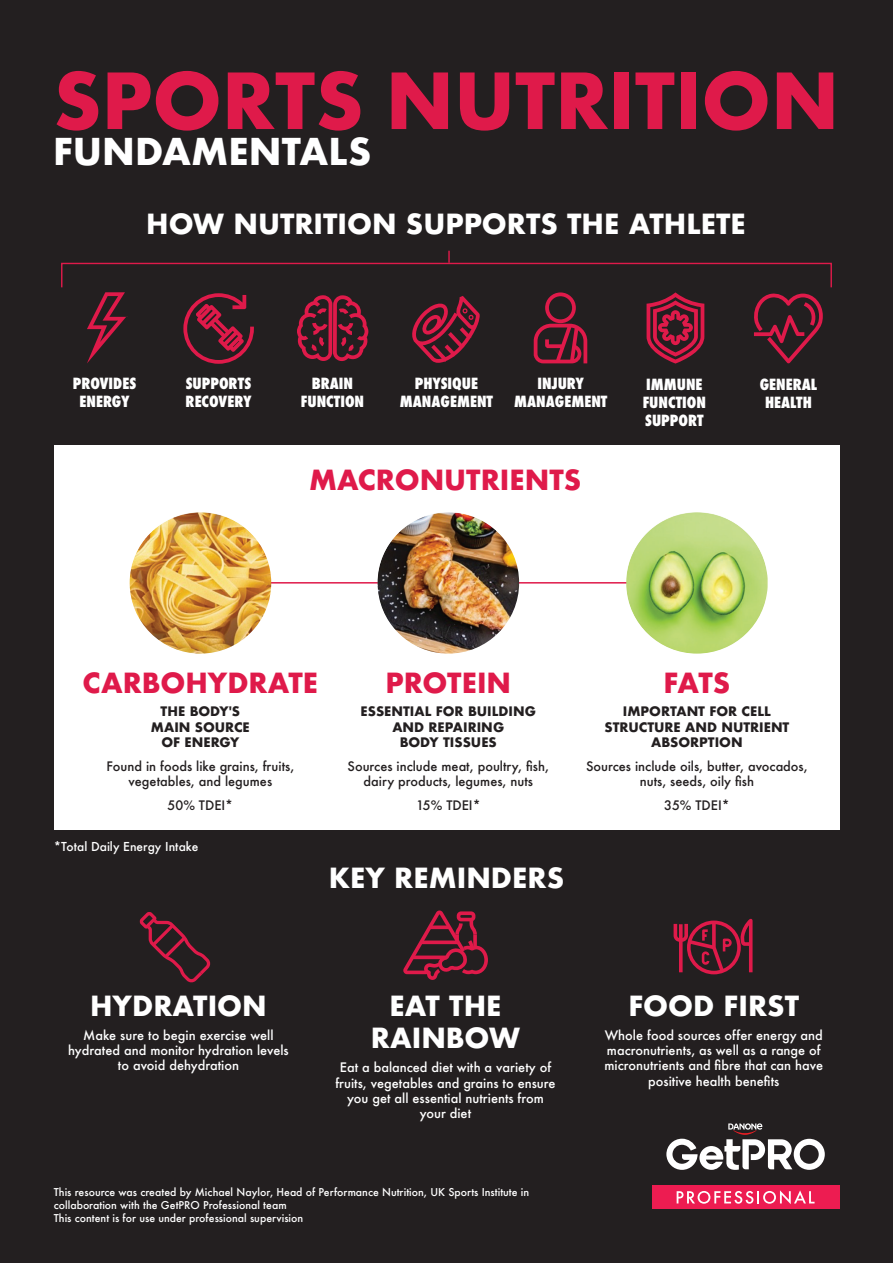
<style>
.page{position:relative;width:893px;height:1263px;background:#231f20}
.page>*{position:absolute;margin:0;border:0;box-sizing:border-box;transform-origin:0 0}
.t1{font:700 75px "Futura";color:#df1a4a}
.t2{font:700 36px "Futura";color:#fff}
.t3{font:700 27px/32.4px "Futura";color:#fff;text-align:center}
.t4{font:700 27px "Futura";color:#df1a4a}
.t5{font:800 condensed 15px/18px "Futura";color:#fff;text-align:center}
.t6{font:500 12.75px/15.3px "Futura";color:#fff;text-align:center}
.t7{font:500 12.75px/15.3px "Futura";color:#231f20;text-align:center}
.t8{font:700 12.75px/15.3px "Futura";color:#231f20;text-align:center}
.t9{font:500 12px "Futura";color:#fff}
.t10{font:500 10.5px/12.6px "Futura";color:#fff}
</style>
<div class="page">
<div style="left:54px;top:445px;width:785px;height:385px;background:#fff"></div>
<div style="left:652px;top:1185px;width:187px;height:24px;background:#ed1c51"></div>
<svg style="left:677px;top:1190px;width:137px;height:14px"></svg>
<svg style="left:666px;top:1123px;width:159px;height:47px"></svg>
<svg style="left:87px;top:292px;width:39px;height:71px"></svg>
<svg style="left:183px;top:293px;width:71px;height:71px"></svg>
<svg style="left:297px;top:295px;width:71px;height:66px"></svg>
<svg style="left:412px;top:296px;width:68px;height:67px"></svg>
<svg style="left:534px;top:292px;width:53px;height:71px"></svg>
<svg style="left:647px;top:292px;width:57px;height:72px"></svg>
<svg style="left:754px;top:293px;width:69px;height:70px"></svg>
<svg style="left:139px;top:912px;width:72px;height:71px"></svg>
<svg style="left:673px;top:918px;width:80px;height:57px"></svg>
<svg style="left:403px;top:910px;width:85px;height:70px"></svg>
<hr style="left:259px;top:582px;width:373px;height:1px;background:#df1a4a">
<img style="left:130px;top:512px;width:141px;height:142px;border-radius:71px">
<img style="left:377px;top:512px;width:142px;height:142px;border-radius:71px">
<img style="left:626px;top:512px;width:142px;height:142px;border-radius:69px">
<div style="left:61px;top:263px;width:771px;height:25px;border:1px solid #df1a4a"></div>
<svg style="left:448px;top:251px;width:2px;height:12px"></svg>
<h1 class="t1" style="left:53px;top:47px;width:788px">SPORTS NUTRITION</h1>
<h2 class="t2" style="left:53px;top:125px;width:320px">FUNDAMENTALS</h2>
<h3 class="t3" style="left:146px;top:207px;width:601px">HOW NUTRITION SUPPORTS THE ATHLETE</h3>
<p class="t5" style="left:73px;top:375px;width:65px">PROVIDES<br>ENERGY</p>
<p class="t5" style="left:514px;top:375px;width:95px">INJURY<br>MANAGEMENT</p>
<p class="t5" style="left:186px;top:375px;width:67px;text-align:left">SUPPORTS<br>RECOVERY</p>
<p class="t5" style="left:643px;top:376px;width:65px;text-align:left">IMMUNE<br>FUNCTION<br>SUPPORT</p>
<p class="t5" style="left:400px;top:375px;width:95px">PHYSIQUE<br>MANAGEMENT</p>
<p class="t5" style="left:301px;top:375px;width:65px">BRAIN<br>FUNCTION</p>
<p class="t5" style="left:760px;top:376px;width:59px">GENERAL<br>HEALTH</p>
<h3 class="t4" style="left:309px;top:460px;width:274px">MACRONUTRIENTS</h3>
<h3 class="t4" style="left:83px;top:663px;width:237px">CARBOHYDRATE</h3>
<p class="t8" style="left:151px;top:704px;width:100px">THE BODY'S<br>MAIN SOURCE<br>OF ENERGY</p>
<p class="t7" style="left:107px;top:758px;width:189px">Found in foods like grains, fruits, vegetables, and legumes</p>
<p class="t7" style="left:168px;top:797px;width:67px">50% TDEI*</p>
<p class="t9" style="left:54px;top:838px;width:146px">*Total Daily Energy Intake</p>
<h3 class="t4" style="left:385px;top:663px;width:127px">PROTEIN</h3>
<p class="t8" style="left:361px;top:704px;width:177px">ESSENTIAL FOR BUILDING<br>AND REPAIRING<br>BODY TISSUES</p>
<p class="t7" style="left:348px;top:758px;width:203px">Sources include meat, poultry, fish, dairy products, legumes, nuts</p>
<p class="t7" style="left:416px;top:797px;width:66px">15% TDEI*</p>
<h3 class="t3" style="left:329px;top:862px;width:237px">KEY REMINDERS</h3>
<h3 class="t4" style="left:664px;top:663px;width:68px">FATS</h3>
<p class="t8" style="left:604px;top:704px;width:187px">IMPORTANT FOR CELL<br>STRUCTURE AND NUTRIENT<br>ABSORPTION</p>
<p class="t7" style="left:586px;top:758px;width:223px">Sources include oils, butter, avocados, nuts, seeds, oily fish</p>
<p class="t7" style="left:664px;top:797px;width:67px">35% TDEI*</p>
<h3 class="t3" style="left:90px;top:989px;width:178px">HYDRATION</h3>
<p class="t6" style="left:68px;top:1027px;width:222px">Make sure to begin exercise well hydrated and monitor hydration levels to avoid dehydration</p>
<h3 class="t3" style="left:371px;top:989px;width:151px">EAT THE<br>RAINBOW</h3>
<p class="t6" style="left:335px;top:1060px;width:222px">Eat a balanced diet with a variety of fruits, vegetables and grains to ensure you get all essential nutrients from your diet</p>
<p class="t10" style="left:54px;top:1186px;width:477px">This resource was created by Michael Naylor, Head of Performance Nutrition, UK Sports Institute in collaboration with the GetPRO Professional team<br>This content is for use under professional supervision</p>
<h3 class="t3" style="left:628px;top:989px;width:172px">FOOD FIRST</h3>
<p class="t6" style="left:604px;top:1027px;width:220px">Whole food sources offer energy and macronutrients, as well as a range of micronutrients and fibre that can have positive health benefits</p>
</div>
